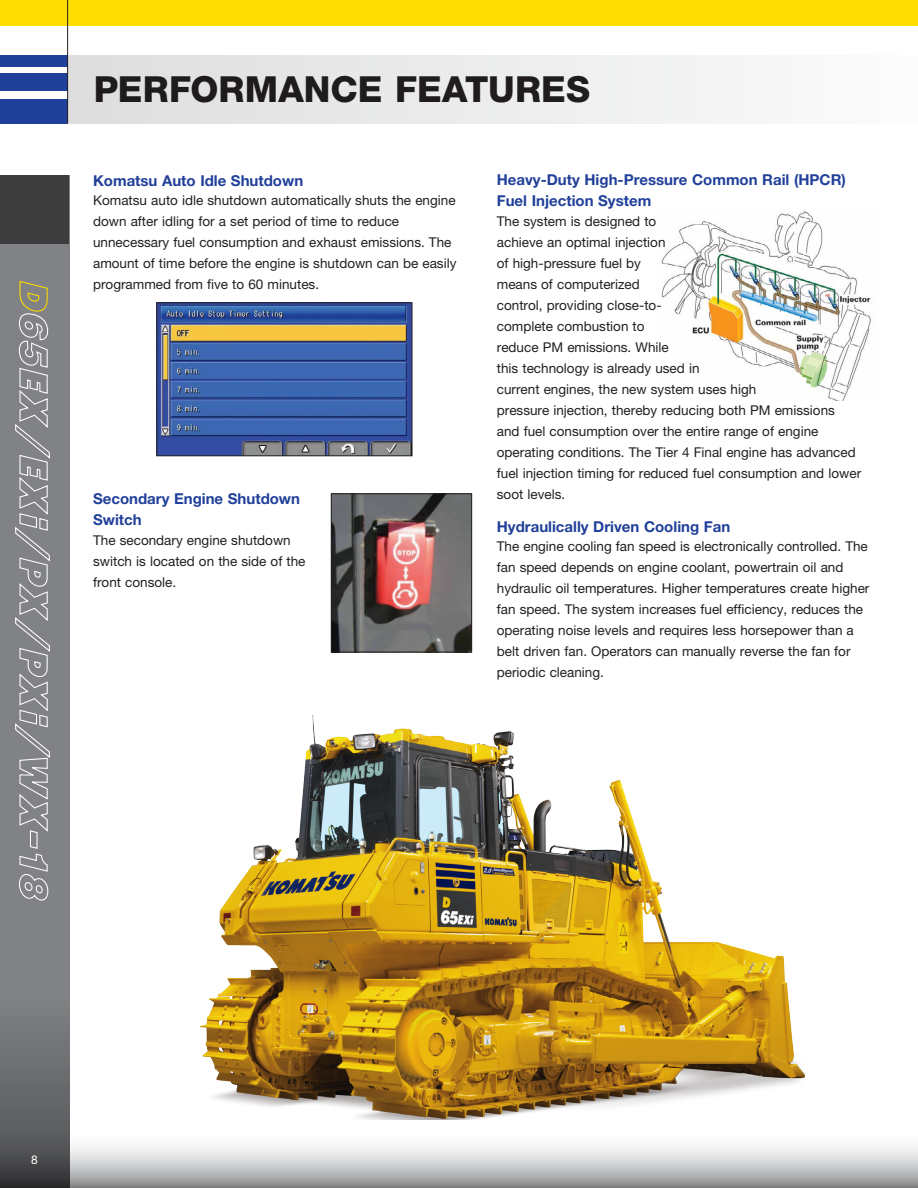
<style>
.page{position:relative;width:918px;height:1188px;background:#fff}
.page>*{position:absolute;margin:0;border:0;box-sizing:border-box;transform-origin:0 0}
.t1{font:800 36px "Helvetica Neue LT Pro";letter-spacing:.005em;color:#231f20}
.t2{font:700 15px/21px "Helvetica Neue LT Pro";color:#21409a}
.t3{font:13.5px/21px "Helvetica Neue LT Pro";color:#231f20}
.t4{font:12px "Helvetica Neue LT Pro";color:#fff}
</style>
<div class="page">
<div style="left:68px;top:55px;width:850px;height:68px;background:linear-gradient(to right,#dedede,#fbfcfc)"></div>
<div style="left:0;top:99px;width:68px;height:24px;background:#21409a"></div>
<div style="left:0;top:55px;width:68px;height:12px;background:#21409a"></div>
<div style="left:0;top:74px;width:68px;height:17px;background:#21409a"></div>
<div style="left:0;top:0;width:918px;height:25px;background:#fd0"></div>
<img style="left:661px;top:211px;width:210px;height:190px">
<img style="left:200px;top:715px;width:606px;height:405px">
<img style="left:333px;top:495px;width:137px;height:155px">
<div style="left:331px;top:493px;width:141px;height:159px;border:1px solid #231f20"></div>
<img style="left:159px;top:304px;width:251px;height:150px">
<div style="left:157px;top:302px;width:255px;height:154px;border:1px solid #231f20"></div>
<hr style="left:67px;top:0;width:1px;height:123px;background:#231f20">
<svg style="left:69px;top:1133px;width:849px;height:55px"></svg>
<svg style="left:0;top:243px;width:69px;height:945px"></svg>
<div style="left:0;top:175px;width:69px;height:68px;background:#3d3d3e"></div>
<svg style="left:15px;top:253px;width:36px;height:649px"></svg>
<h1 class="t1" style="left:93px;top:68px;width:498px">PERFORMANCE FEATURES</h1>
<p class="t2" style="left:93px;top:170px;width:212px">Komatsu Auto Idle Shutdown</p>
<p class="t3" style="left:93px;top:190px;width:365px">Komatsu auto idle shutdown automatically shuts the engine down after idling for a set period of time to reduce unnecessary fuel consumption and exhaust emissions. The amount of time before the engine is shutdown can be easily programmed from five to 60 minutes.</p>
<p class="t2" style="left:93px;top:488px;width:208px">Secondary Engine Shutdown<br>Switch</p>
<p class="t3" style="left:93px;top:529px;width:214px">The secondary engine shutdown switch is located on the side of the front console.</p>
<p class="t2" style="left:497px;top:169px;width:351px">Heavy-Duty High-Pressure Common Rail (HPCR)<br>Fuel Injection System</p>
<p class="t3" style="left:497px;top:210px;width:366px">The system is designed to<br>achieve an optimal injection<br>of high-pressure fuel by<br>means of computerized<br>control, providing close-to-<br>complete combustion to<br>reduce PM emissions. While<br>this technology is already used in<br>current engines, the new system uses high<br>pressure injection, thereby reducing both PM emissions<br>and fuel consumption over the entire range of engine operating conditions. The Tier 4 Final engine has advanced fuel injection timing for reduced fuel consumption and lower soot levels.</p>
<p class="t2" style="left:497px;top:515px;width:235px">Hydraulically Driven Cooling Fan</p>
<p class="t3" style="left:497px;top:536px;width:374px">The engine cooling fan speed is electronically controlled. The fan speed depends on engine coolant, powertrain oil and hydraulic oil temperatures. Higher temperatures create higher fan speed. The system increases fuel efficiency, reduces the operating noise levels and requires less horsepower than a belt driven fan. Operators can manually reverse the fan for periodic cleaning.</p>
<p class="t4" style="left:31px;top:1153px;width:8px">8</p>
</div>
